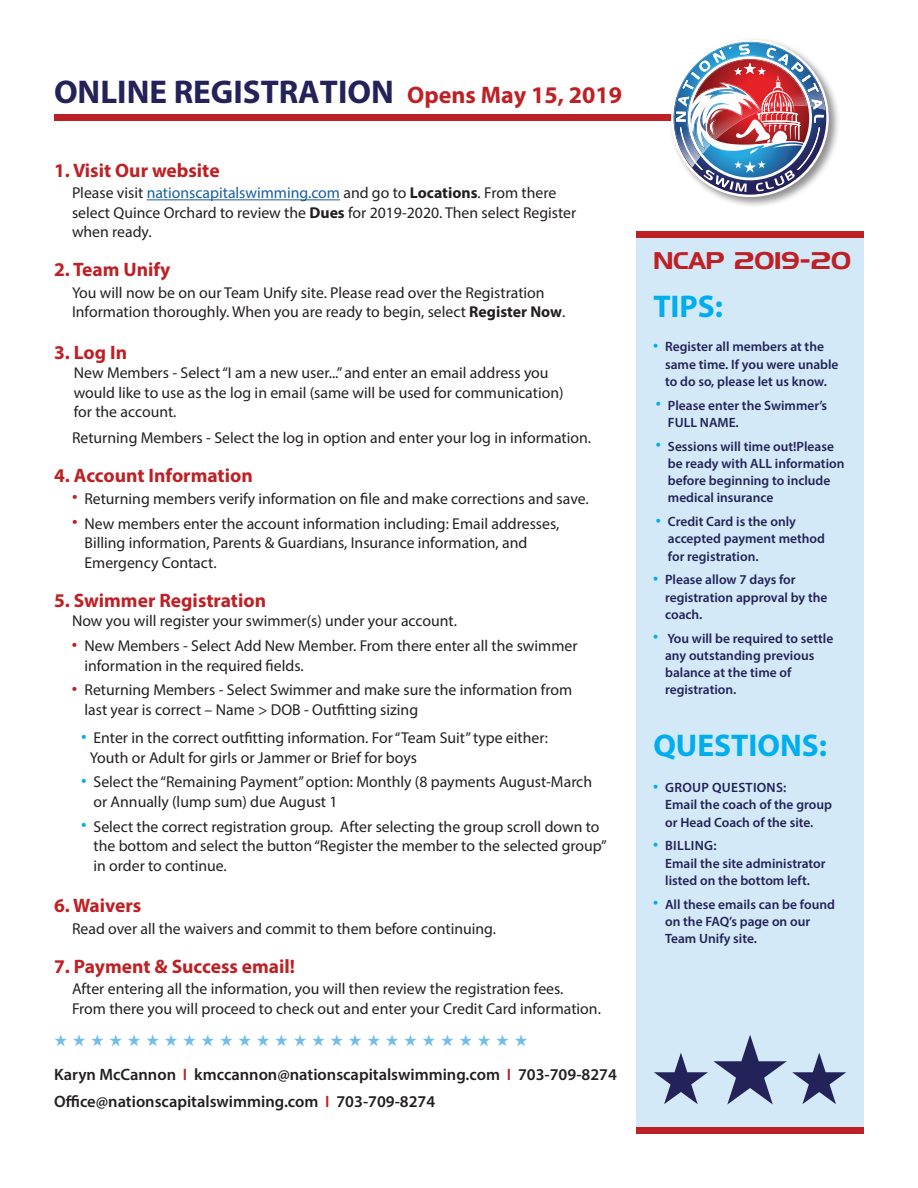
<style>
.page{position:relative;width:918px;height:1188px;background:#fff}
.page>*{position:absolute;margin:0;border:0;box-sizing:border-box;transform-origin:0 0}
.t1{font:72px "Zapf Dingbats ITC";color:#232259}
.t2{font:700 33px "Myriad Pro";color:#232259}
.t3{font:700 31.5px "Myriad Pro";color:#00aeef}
.t4{font:24px "Denmark";color:#be2125}
.t5{font:700 19.5px "Myriad Pro";color:#be2125}
.t6{font:600 16.5px/27.5px "Myriad Pro";color:#231f20}
.t7{font:16.5px "Zapf Dingbats ITC";color:#73bde9}
.t8{font:15.75px/19.5px "Myriad Pro";color:#231f20}
.t9{font:600 13.5px/17.2px "Myriad Pro";color:#232259}
.s1{font-size:24px;color:#be2125}
.s2{color:#175d9e}
.s3{font-weight:700}
.s4{font-size:19.5px;color:#be2125}
.s5{font-size:19.5px;color:#00aeef}
.s6{color:#be2125}
.s7{font-size:16.5px;color:#00aeef}
</style>
<div class="page">
<div style="left:54px;top:114px;width:759px;height:7px;background:#be2125"></div>
<div style="left:669px;top:37px;width:172px;height:172px;background:#231f20;opacity:.5"></div>
<img style="left:671px;top:39px;width:158px;height:158px">
<hr style="left:147px;top:199px;width:193px;height:1px;background:#175d9e">
<div style="left:636px;top:231px;width:228px;height:903px;background:#d4e9f7"></div>
<div style="left:636px;top:1127px;width:228px;height:7px;background:#be2125"></div>
<div style="left:636px;top:231px;width:228px;height:7px;background:#be2125"></div>
<h2 class="t2" style="left:54px;top:70px;width:570px">ONLINE REGISTRATION <span class="s1">Opens May 15, 2019</span></h2>
<p class="t5" style="left:54px;top:157px;width:167px">1. Visit Our website</p>
<p class="t8" style="left:72px;top:183px;width:506px">Please visit <span class="s2">nationscapitalswimming.com</span> and go to <span class="s3">Locations</span>. From there select Quince Orchard to review the <span class="s3">Dues</span> for 2019-2020. Then select Register when ready.</p>
<p class="t5" style="left:54px;top:257px;width:118px">2. Team Unify</p>
<p class="t8" style="left:72px;top:283px;width:495px">You will now be on our Team Unify site. Please read over the Registration<br>Information thoroughly. When you are ready to begin, select <span class="s3">Register Now</span>.</p>
<p class="t5" style="left:54px;top:339px;width:75px">3. Log In</p>
<p class="t8" style="left:74px;top:363px;width:491px">New Members - Select “I am a new user...” and enter an email address you would like to use as the log in email (same will be used for communication) for the account.</p>
<p class="t8" style="left:72px;top:428px;width:521px">Returning Members - Select the log in option and enter your log in information.</p>
<p class="t5" style="left:54px;top:463px;width:200px">4. Account Information</p>
<p class="t8" style="left:72px;top:488px;width:518px"><span class="s4">•</span> Returning members verify information on file and make corrections and save.</p>
<p class="t8" style="left:84px;top:513px;width:476px;text-indent:-12px"><span class="s4">•</span> New members enter the account information including: Email addresses,<br>Billing information, Parents &amp; Guardians, Insurance information, and<br>Emergency Contact.</p>
<p class="t5" style="left:54px;top:587px;width:214px">5. Swimmer Registration</p>
<p class="t8" style="left:72px;top:611px;width:386px">Now you will register your swimmer(s) under your account.</p>
<p class="t8" style="left:84px;top:636px;width:495px;text-indent:-12px"><span class="s4">•</span> New Members - Select Add New Member. From there enter all the swimmer information in the required fields.</p>
<p class="t8" style="left:84px;top:680px;width:489px;text-indent:-12px"><span class="s4">•</span> Returning Members - Select Swimmer and make sure the information from last year is correct – Name &gt; DOB - Outfitting sizing</p>
<p class="t8" style="left:90px;top:728px;width:459px;text-indent:-9px"><span class="s5">•</span> Enter in the correct outfitting information. For “Team Suit” type either:<br>Youth or Adult for girls or Jammer or Brief for boys</p>
<p class="t8" style="left:93px;top:772px;width:500px;text-indent:-12px"><span class="s5">•</span> Select the “Remaining Payment” option: Monthly (8 payments August-March or Annually (lump sum) due August 1</p>
<p class="t8" style="left:93px;top:817px;width:515px;text-indent:-12px"><span class="s5">•</span> Select the correct registration group. After selecting the group scroll down to the bottom and select the button “Register the member to the selected group” in order to continue.</p>
<p class="t5" style="left:54px;top:893px;width:89px">6. Waivers</p>
<p class="t8" style="left:72px;top:918px;width:426px">Read over all the waivers and commit to them before continuing.</p>
<p class="t5" style="left:54px;top:953px;width:243px">7. Payment &amp; Success email!</p>
<p class="t8" style="left:72px;top:979px;width:530px">After entering all the information, you will then review the registration fees.<br>From there you will proceed to check out and enter your Credit Card information.</p>
<p class="t7" style="left:54px;top:1032px;width:475px">★★★★★★★★★★★★★★★★★★★★★★★★★★</p>
<p class="t6" style="left:54px;top:1060px;width:564px">Karyn McCannon <span class="s6">I</span> kmccannon@nationscapitalswimming.com <span class="s6">I</span> 703-709-8274<br>Office@nationscapitalswimming.com <span class="s6">I</span> 703-709-8274</p>
<h3 class="t4" style="left:653px;top:246px;width:199px">NCAP 2019-20</h3>
<h3 class="t3" style="left:653px;top:286px;width:71px">TIPS:</h3>
<p class="t9" style="left:665px;top:338px;width:175px;text-indent:-12px"><span class="s7">•</span> Register all members at the same time. If you were unable to do so, please let us know.</p>
<p class="t9" style="left:668px;top:396px;width:161px;text-indent:-12px"><span class="s7">•</span> Please enter the Swimmer’s<br>FULL NAME.</p>
<p class="t9" style="left:668px;top:437px;width:178px;text-indent:-12px"><span class="s7">•</span> Sessions will time out!Please be ready with ALL information before beginning to include medical insurance</p>
<p class="t9" style="left:668px;top:513px;width:159px;text-indent:-12px"><span class="s7">•</span> Credit Card is the only accepted payment method for registration.</p>
<p class="t9" style="left:665px;top:571px;width:164px;text-indent:-12px"><span class="s7">•</span> Please allow 7 days for registration approval by the coach.</p>
<p class="t9" style="left:665px;top:629px;width:170px;text-indent:-12px"><span class="s7">•</span> You will be required to settle any outstanding previous balance at the time of registration.</p>
<h3 class="t3" style="left:653px;top:725px;width:175px">QUESTIONS:</h3>
<p class="t9" style="left:665px;top:779px;width:168px;text-indent:-12px"><span class="s7">•</span> GROUP QUESTIONS:<br>Email the coach of the group or Head Coach of the site.</p>
<p class="t9" style="left:665px;top:837px;width:162px;text-indent:-12px"><span class="s7">•</span> BILLING:<br>Email the site administrator listed on the bottom left.</p>
<p class="t9" style="left:665px;top:895px;width:171px;text-indent:-12px"><span class="s7">•</span> All these emails can be found on the FAQ’s page on our<br>Team Unify site.</p>
<h1 class="t1" style="left:652px;top:1045px;width:199px">★★★</h1>
</div>
